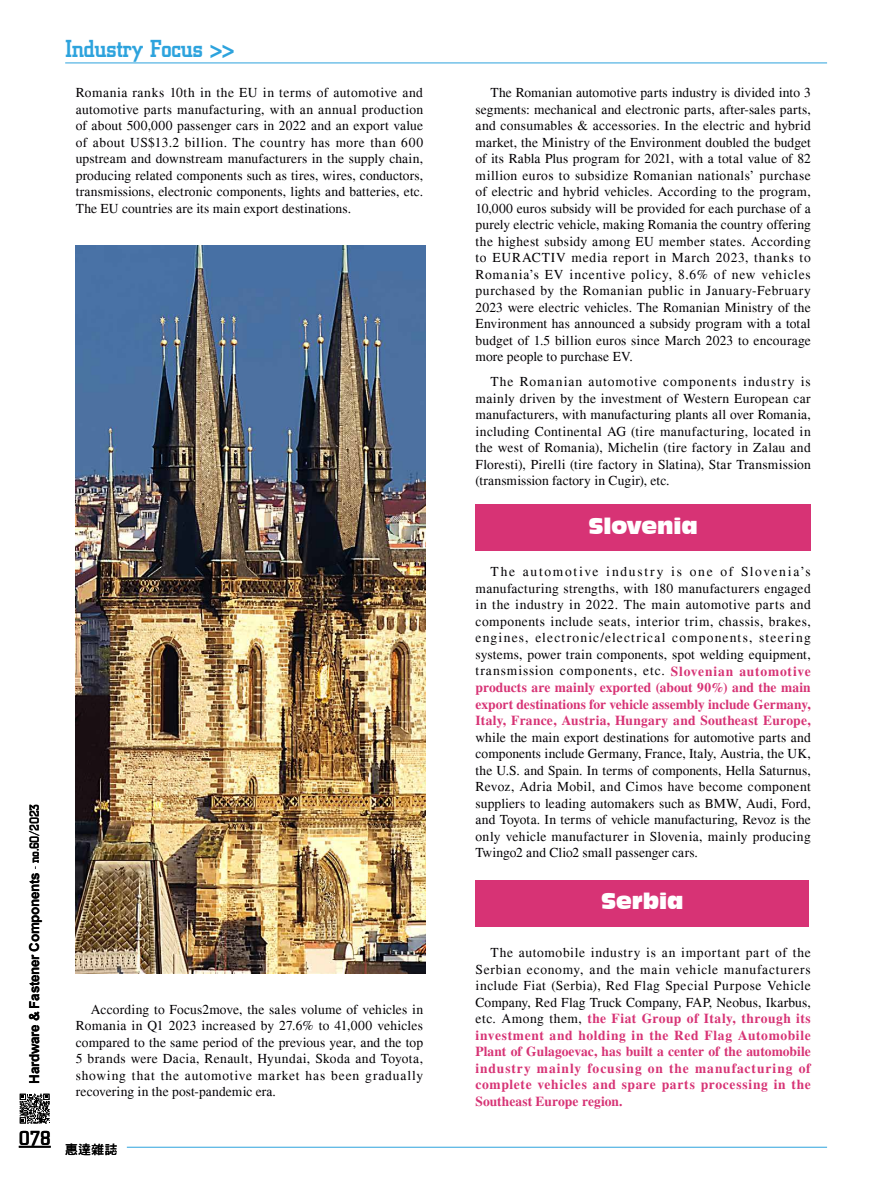
<style>
.page{position:relative;width:893px;height:1191px;background:#fff}
.page>*{position:absolute;margin:0;border:0;box-sizing:border-box;transform-origin:0 0}
.t1{font:500 25.5px "City D";letter-spacing:-.025em;color:#2da3dd}
.t2{font:21px "Incised 901 BT Compact";letter-spacing:-.005em;color:#fff}
.t3{font:500 21px "City D";color:#000}
.t4{font:13.5px/16.5px "Times";letter-spacing:.015em;color:#030104;text-align:justify}
.t5{font:700 13.5px/16.5px "Times";letter-spacing:.045em;color:#d73375;text-align:justify}
.t6{font:700 13.5px "Arial";letter-spacing:-.025em;color:#000}
.t7{font:12.75px "DF Hei Std W7";color:#000}
.s1{font-family:"City D";font-weight:500}
.s2{font-weight:700;color:#d73375}
.s3{font-weight:400;color:#030104}
</style>
<div class="page">
<img style="left:76px;top:246px;width:350px;height:727px">
<div style="left:476px;top:504px;width:335px;height:47px;background:#d73375"></div>
<div style="left:476px;top:880px;width:333px;height:47px;background:#d73375"></div>
<hr style="left:19px;top:1145px;width:32px;height:2px;background:#000">
<hr style="left:65px;top:63px;width:762px;height:1px;background:#2da3dd">
<hr style="left:127px;top:1147px;width:700px;height:1px;background:#2da3dd">
<svg style="left:20px;top:1093px;width:30px;height:30px"></svg>
<h1 class="t1" style="left:65px;top:35px;width:171px">Industry Focus &gt;&gt;</h1>
<p class="t4" style="left:76px;top:84px;width:349px">Romania ranks 10th in the EU in terms of automotive and automotive parts manufacturing, with an annual production of about 500,000 passenger cars in 2022 and an export value of about US$13.2 billion. The country has more than 600 upstream and downstream manufacturers in the supply chain, producing related components such as tires, wires, conductors, transmissions, electronic components, lights and batteries, etc.<br>The EU countries are its main export destinations.</p>
<p class="t6" style="left:25px;top:1083px;width:281px;rotate:-90deg">Hardware &amp; Fastener Components <span class="s1">- no.60/2023</span></p>
<h2 class="t3" style="left:19px;top:1126px;width:33px">078</h2>
<p class="t4" style="left:76px;top:1000px;width:349px;text-indent:15px">According to Focus2move, the sales volume of vehicles in Romania in Q1 2023 increased by 27.6% to 41,000 vehicles compared to the same period of the previous year, and the top 5 brands were Dacia, Renault, Hyundai, Skoda and Toyota, showing that the automotive market has been gradually recovering in the post-pandemic era.</p>
<p class="t7" style="left:65px;top:1142px;width:54px">惠達雜誌</p>
<p class="t4" style="left:476px;top:84px;width:337px;text-indent:15px">The Romanian automotive parts industry is divided into 3 segments: mechanical and electronic parts, after-sales parts, and consumables &amp; accessories. In the electric and hybrid market, the Ministry of the Environment doubled the budget of its Rabla Plus program for 2021, with a total value of 82 million euros to subsidize Romanian nationals’ purchase of electric and hybrid vehicles. According to the program, 10,000 euros subsidy will be provided for each purchase of a purely electric vehicle, making Romania the country offering the highest subsidy among EU member states. According to EURACTIV media report in March 2023, thanks to Romania’s EV incentive policy, 8.6% of new vehicles purchased by the Romanian public in January-February 2023 were electric vehicles. The Romanian Ministry of the Environment has announced a subsidy program with a total budget of 1.5 billion euros since March 2023 to encourage more people to purchase EV.</p>
<p class="t4" style="left:476px;top:373px;width:337px;text-indent:15px">The Romanian automotive components industry is mainly driven by the investment of Western European car manufacturers, with manufacturing plants all over Romania, including Continental AG (tire manufacturing, located in the west of Romania), Michelin (tire factory in Zalau and Floresti), Pirelli (tire factory in Slatina), Star Transmission (transmission factory in Cugir), etc.</p>
<h2 class="t2" style="left:588px;top:514px;width:111px">Slovenia</h2>
<p class="t4" style="left:476px;top:563px;width:337px;text-indent:15px">The automotive industry is one of Slovenia’s manufacturing strengths, with 180 manufacturers engaged in the industry in 2022. The main automotive parts and components include seats, interior trim, chassis, brakes, engines, electronic/electrical components, steering systems, power train components, spot welding equipment, transmission components, etc. <span class="s2">Slovenian automotive products are mainly exported (about 90%) and the main export destinations for vehicle assembly include Germany, Italy, France, Austria, Hungary and Southeast Europe,</span></p>
<p class="t4" style="left:476px;top:728px;width:337px">while the main export destinations for automotive parts and components include Germany, France, Italy, Austria, the UK, the U.S. and Spain. In terms of components, Hella Saturnus, Revoz, Adria Mobil, and Cimos have become component suppliers to leading automakers such as BMW, Audi, Ford, and Toyota. In terms of vehicle manufacturing, Revoz is the only vehicle manufacturer in Slovenia, mainly producing Twingo2 and Clio2 small passenger cars.</p>
<h2 class="t2" style="left:601px;top:889px;width:84px">Serbia</h2>
<p class="t5" style="left:476px;top:944px;width:337px;text-indent:15px"><span class="s3">The automobile industry is an important part of the Serbian economy, and the main vehicle manufacturers include Fiat (Serbia), Red Flag Special Purpose Vehicle Company, Red Flag Truck Company, FAP, Neobus, Ikarbus, etc. Among them,</span> the Fiat Group of Italy, through its investment and holding in the Red Flag Automobile Plant of Gulagoevac, has built a center of the automobile industry mainly focusing on the manufacturing of complete vehicles and spare parts processing in the Southeast Europe region.</p>
</div>
